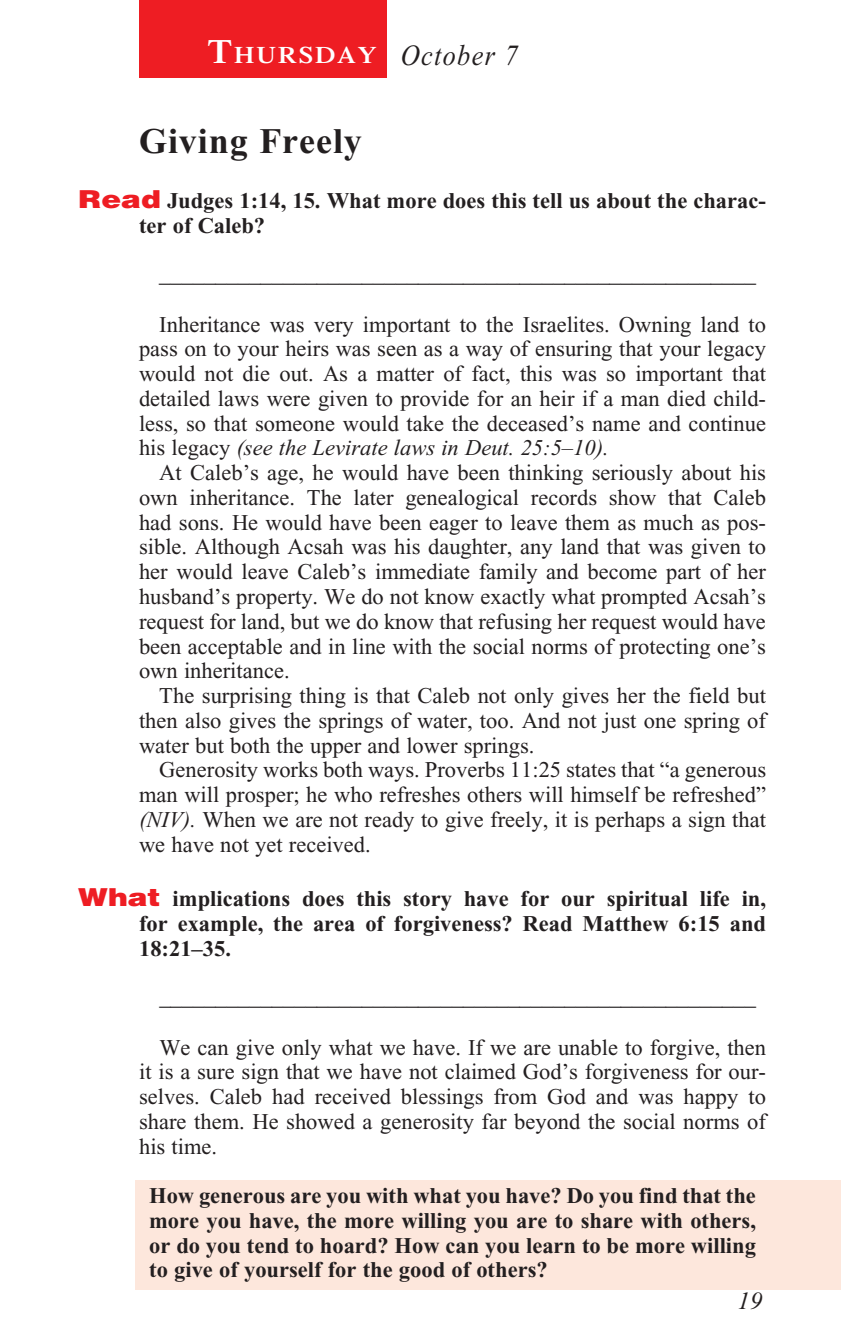
<style>
.page{position:relative;width:841px;height:1337px;background:#fff}
.page>*{position:absolute;margin:0;border:0;box-sizing:border-box;transform-origin:0 0}
._01-Daily_head{font:700 36px "Times New Roman";letter-spacing:.025em;color:#231f20}
._00-Month-Day{font:italic 29.25px "Times New Roman";letter-spacing:.05em;color:#231f20;scale:.9 1}
.t1{font:italic 24.75px "Times New Roman";color:#231f20}
.t2{font:600 23.62px "Times";letter-spacing:.07em;color:#fff;scale:1.1 1}
._4-Body_Copy{font:22.5px/24.8px "Times New Roman";color:#231f20;text-align:justify}
.x-screened_box-text{font:700 22.5px/24.8px "Times New Roman";color:#231f20;text-align:justify}
._6-question{font:700 22.5px/24.8px "Times New Roman";color:#231f20}
.s1{font-size:33.75px}
.s2{font-family:"Helvetica";font-weight:900;font-size:24.75px;color:#ee1d23}
.s3{font-style:italic}
</style>
<div class="page">
<div style="left:135px;top:1179px;width:705px;height:110px;background:#fde7dc"></div>
<div style="left:139px;top:0;width:248px;height:77px;background:#ee1d23"></div>
<p class="t2" style="left:207px;top:41px;width:155px"><span class="s1">T</span>HURSDAY</p>
<p class="_00-Month-Day" style="left:400px;top:39px;width:132px">October 7</p>
<p class="_01-Daily_head" style="left:139px;top:121px;width:224px">Giving Freely</p>
<p class="_6-question" style="left:139px;top:188px;width:628px;text-indent:-61px"><span class="s2">Read</span> Judges 1:14, 15. What more does this tell us about the charac&shy;ter of Caleb?</p>
<p class="_4-Body_Copy" style="left:159px;top:262px;width:598px">_____________________________________________________</p>
<p class="_4-Body_Copy" style="left:139px;top:312px;width:628px;text-indent:20px">Inheritance was very important to the Israelites. Owning land to pass on to your heirs was seen as a way of ensuring that your legacy would not die out. As a matter of fact, this was so important that detailed laws were given to provide for an heir if a man died child&shy;less, so that someone would take the deceased’s name and continue his legacy <span class="s3">(see the Levirate laws in Deut. 25:5–10).</span></p>
<p class="_4-Body_Copy" style="left:139px;top:460px;width:628px;text-indent:20px">At Caleb’s age, he would have been thinking seriously about his own inheritance. The later genealogical records show that Caleb had sons. He would have been eager to leave them as much as pos&shy;sible. Although Acsah was his daughter, any land that was given to her would leave Caleb’s immediate family and become part of her husband’s property. We do not know exactly what prompted Acsah’s request for land, but we do know that refusing her request would have been acceptable and in line with the social norms of protecting one’s own inheritance.</p>
<p class="_4-Body_Copy" style="left:139px;top:683px;width:628px;text-indent:20px">The surprising thing is that Caleb not only gives her the field but then also gives the springs of water, too. And not just one spring of water but both the upper and lower springs.</p>
<p class="_4-Body_Copy" style="left:139px;top:757px;width:628px;text-indent:20px">Generosity works both ways. Proverbs 11:25 states that “a generous man will prosper; he who refreshes others will himself be refreshed” <span class="s3">(NIV).</span> When we are not ready to give freely, it is perhaps a sign that we have not yet received.</p>
<p class="_6-question" style="left:139px;top:886px;width:628px;text-align:justify;text-indent:-61px"><span class="s2">What</span> implications does this story have for our spiritual life in, for example, the area of forgiveness? Read Matthew 6:15 and 18:21–35.</p>
<p class="_4-Body_Copy" style="left:159px;top:985px;width:598px">_____________________________________________________</p>
<p class="_4-Body_Copy" style="left:139px;top:1034px;width:628px;text-indent:20px">We can give only what we have. If we are unable to forgive, then it is a sure sign that we have not claimed God’s forgiveness for our&shy;selves. Caleb had received blessings from God and was happy to share them. He showed a generosity far beyond the social norms of his time.</p>
<p class="x-screened_box-text" style="left:149px;top:1183px;width:608px">How generous are you with what you have? Do you find that the more you have, the more willing you are to share with others, or do you tend to hoard? How can you learn to be more willing to give of yourself for the good of others?</p>
<p class="t1" style="left:737px;top:1287px;width:26px">19</p>
</div>
